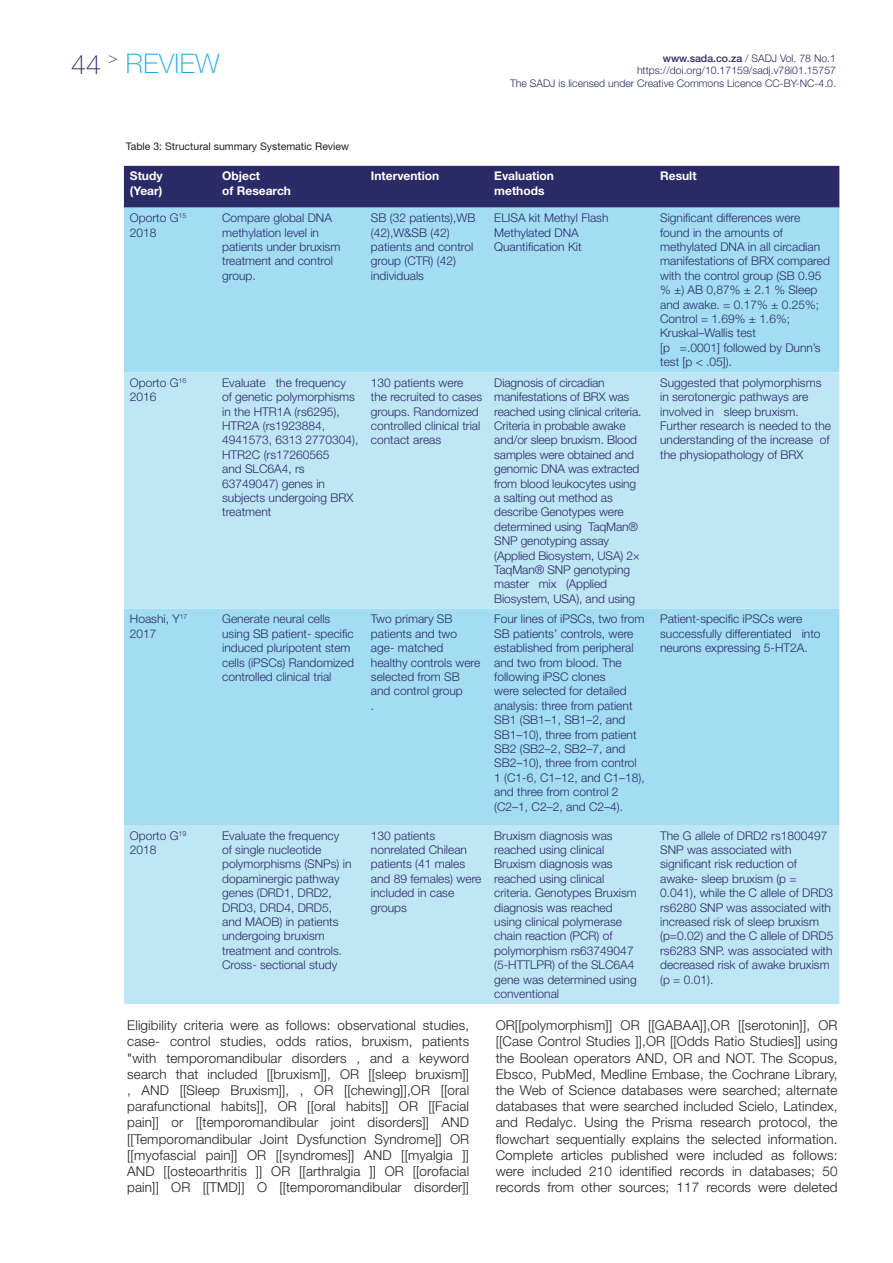
<style>
.page{position:relative;width:893px;height:1263px;background:#fff}
.page>*{position:absolute;margin:0;border:0;box-sizing:border-box;transform-origin:0 0}
.t1{font:100 27px "Helvetica Neue LT Std";letter-spacing:.02em;color:#18ace3}
.t2{font:300 13.5px/16.2px "Helvetica Neue LT Std";letter-spacing:.01em;color:#231f20;text-align:justify}
.t3{font:300 12px/14.4px "Helvetica Neue LT Std";color:#292a66}
.t4{font:700 12px/14.4px "Helvetica Neue LT Std";color:#fff}
.t5{font:300 10.5px/12.6px "Helvetica Neue LT Std";color:#292a66;text-align:right}
.t6{font:10.5px "Helvetica Neue LT Std";color:#231f20}
.s1{color:#292a66}
.s2{font-weight:500}
</style>
<div class="page">
<div style="left:124px;top:166px;width:715px;height:42px;background:#292a66"></div>
<div style="left:124px;top:208px;width:715px;height:164px;background:#a3ddf2"></div>
<svg style="left:124px;top:372px;width:715px;height:632px;background:#b5e2f3"></svg>
<h1 class="t1" style="left:71px;top:48px;width:150px"><span class="s1">44</span> <sup>&gt;</sup> REVIEW</h1>
<p class="t5" style="left:510px;top:51px;width:327px"><span class="s2">www.sada.co.za</span> / SADJ Vol. 78 No.1 https://doi.org/10.17159/sadj.v78i01.15757<br>The SADJ is licensed under Creative Commons Licence CC-BY-NC-4.0.</p>
<p class="t6" style="left:126px;top:140px;width:225px">Table 3: Structural summary Systematic Review</p>
<p class="t4" style="left:130px;top:169px;width:34px">Study (Year)</p>
<p class="t4" style="left:222px;top:169px;width:70px">Object<br>of Research</p>
<p class="t4" style="left:371px;top:169px;width:70px">Intervention</p>
<p class="t4" style="left:494px;top:169px;width:61px">Evaluation methods</p>
<p class="t4" style="left:660px;top:169px;width:38px">Result</p>
<p class="t3" style="left:130px;top:210px;width:58px">Oporto G<sup>15<br></sup>2018</p>
<p class="t3" style="left:222px;top:210px;width:120px">Compare global DNA methylation level in patients under bruxism treatment and control group.</p>
<p class="t3" style="left:371px;top:210px;width:106px">SB (32 patients),WB (42),W&amp;SB (42) patients and control group (CTR) (42) individuals</p>
<p class="t3" style="left:494px;top:210px;width:116px">ELISA kit Methyl Flash<br>Methylated DNA<br>Quantification Kit</p>
<p class="t3" style="left:660px;top:210px;width:171px">Significant differences were found in the amounts of methylated DNA in all circadian manifestations of BRX compared with the control group (SB 0.95 % ±) AB 0,87% ± 2.1 % Sleep and awake. = 0.17% ± 0.25%;<br>Control = 1.69% ± 1.6%;<br>Kruskal–Wallis test<br>[p =.0001] followed by Dunn’s test [p &lt; .05]).</p>
<p class="t3" style="left:130px;top:375px;width:58px">Oporto G<sup>16<br></sup>2016</p>
<p class="t3" style="left:222px;top:375px;width:138px">Evaluate the frequency of genetic polymorphisms in the HTR1A (rs6295),<br>HTR2A (rs1923884,<br>4941573, 6313 2770304),<br>HTR2C (rs17260565<br>and SLC6A4, rs<br>63749047) genes in subjects undergoing BRX treatment</p>
<p class="t3" style="left:371px;top:375px;width:113px">130 patients were the recruited to cases groups. Randomized controlled clinical trial contact areas</p>
<p class="t3" style="left:494px;top:375px;width:149px">Diagnosis of circadian manifestations of BRX was reached using clinical criteria.<br>Criteria in probable awake and/or sleep bruxism. Blood samples were obtained and genomic DNA was extracted from blood leukocytes using a salting out method as describe Genotypes were determined using TaqMan®<br>SNP genotyping assay (Applied Biosystem, USA) 2×<br>TaqMan® SNP genotyping master mix (Applied<br>Biosystem, USA), and using</p>
<p class="t3" style="left:660px;top:375px;width:172px">Suggested that polymorphisms in serotonergic pathways are involved in sleep bruxism.<br>Further research is needed to the understanding of the increase of the physiopathology of BRX</p>
<p class="t3" style="left:130px;top:612px;width:59px">Hoashi, Y<sup>17<br></sup>2017</p>
<p class="t3" style="left:222px;top:612px;width:133px">Generate neural cells using SB patient- specific induced pluripotent stem cells (iPSCs) Randomized controlled clinical trial</p>
<p class="t3" style="left:371px;top:612px;width:111px">Two primary SB patients and two age- matched healthy controls were selected from SB and control group<br>.</p>
<p class="t3" style="left:494px;top:612px;width:152px">Four lines of iPSCs, two from<br>SB patients’ controls, were established from peripheral and two from blood. The following iPSC clones<br>were selected for detailed analysis: three from patient<br>SB1 (SB1–1, SB1–2, and<br>SB1–10), three from patient<br>SB2 (SB2–2, SB2–7, and<br>SB2–10), three from control<br>1 (C1-6, C1–12, and C1–18), and three from control 2 (C2–1, C2–2, and C2–4).</p>
<p class="t3" style="left:660px;top:612px;width:162px">Patient-specific iPSCs were successfully differentiated into neurons expressing 5-HT2A.</p>
<p class="t3" style="left:130px;top:828px;width:58px">Oporto G<sup>19<br></sup>2018</p>
<p class="t3" style="left:222px;top:828px;width:131px">Evaluate the frequency of single nucleotide polymorphisms (SNPs) in dopaminergic pathway genes (DRD1, DRD2,<br>DRD3, DRD4, DRD5, and MAOB) in patients undergoing bruxism treatment and controls.<br>Cross- sectional study</p>
<p class="t3" style="left:371px;top:828px;width:112px">130 patients nonrelated Chilean patients (41 males and 89 females) were included in case groups</p>
<p class="t3" style="left:494px;top:828px;width:144px">Bruxism diagnosis was reached using clinical<br>Bruxism diagnosis was reached using clinical criteria. Genotypes Bruxism diagnosis was reached using clinical polymerase chain reaction (PCR) of polymorphism rs63749047 (5-HTTLPR) of the SLC6A4 gene was determined using conventional</p>
<p class="t3" style="left:660px;top:828px;width:175px">The G allele of DRD2 rs1800497<br>SNP was associated with significant risk reduction of awake- sleep bruxism (p =<br>0.041), while the C allele of DRD3 rs6280 SNP was associated with increased risk of sleep bruxism (p=0.02) and the C allele of DRD5 rs6283 SNP. was associated with decreased risk of awake bruxism (p = 0.01).</p>
<p class="t2" style="left:127px;top:1017px;width:343px">Eligibility criteria were as follows: observational studies, case- control studies, odds ratios, bruxism, patients "with temporomandibular disorders , and a keyword search that included [[bruxism]], OR [[sleep bruxism]] , AND [[Sleep Bruxism]], , OR [[chewing]],OR [[oral parafunctional habits]], OR [[oral habits]] OR [[Facial pain]] or [[temporomandibular joint disorders]] AND [[Temporomandibular Joint Dysfunction Syndrome]] OR [[myofascial pain]] OR [[syndromes]] AND [[myalgia ]] AND [[osteoarthritis ]] OR [[arthralgia ]] OR [[orofacial pain]] OR [[TMD]] O [[temporomandibular disorder]]</p>
<p class="t2" style="left:496px;top:1017px;width:343px">OR[[polymorphism]] OR [[GABAA]],OR [[serotonin]], OR [[Case Control Studies ]],OR [[Odds Ratio Studies]] using the Boolean operators AND, OR and NOT. The Scopus, Ebsco, PubMed, Medline Embase, the Cochrane Library, the Web of Science databases were searched; alternate databases that were searched included Scielo, Latindex, and Redalyc. Using the Prisma research protocol, the flowchart sequentially explains the selected information.<br>Complete articles published were included as follows: were included 210 identified records in databases; 50 records from other sources; 117 records were deleted</p>
</div>
